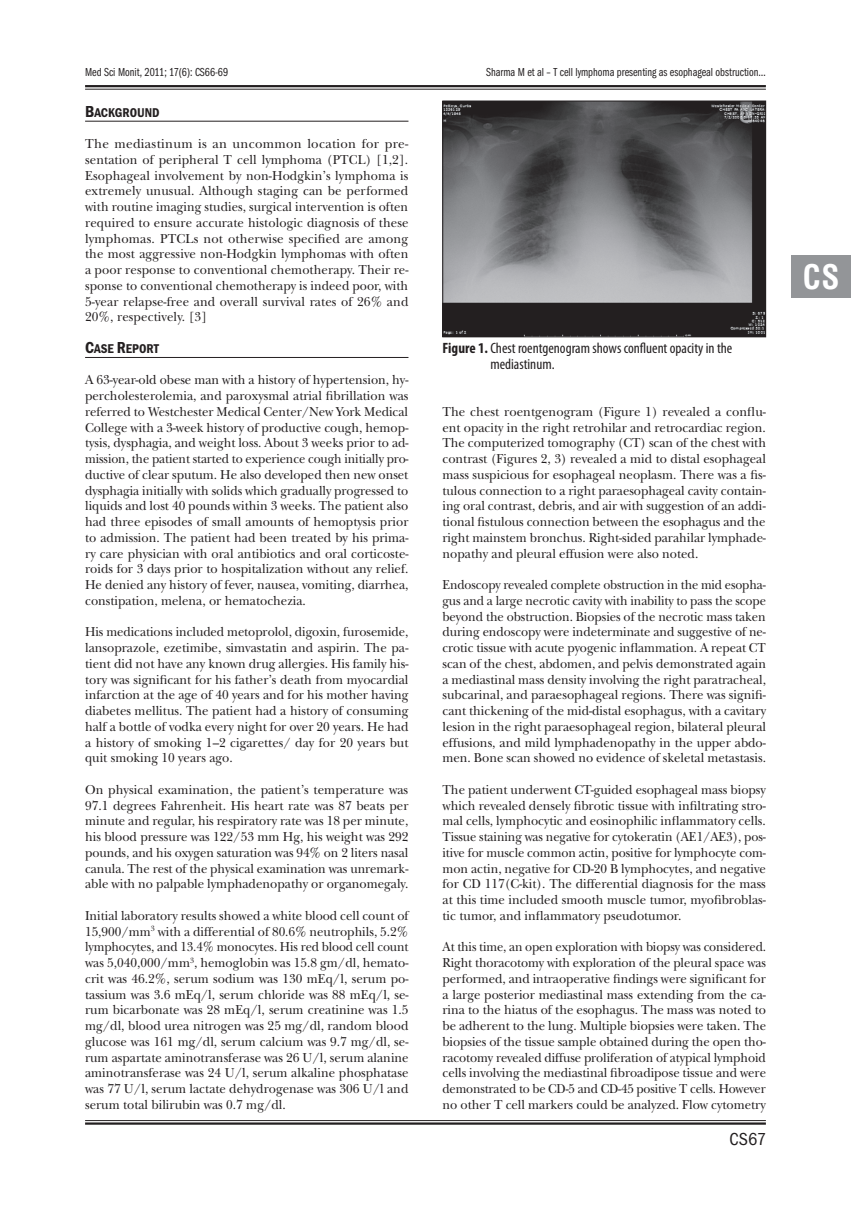
<style>
.page{position:relative;width:851px;height:1212px;background:#fff}
.page>*{position:absolute;margin:0;border:0;box-sizing:border-box;transform-origin:0 0}
.t1{font:33px "Swis 721 Cn EU Bold";color:#fff}
.M1_Pagina_Right{font:18px "Franklin Got Itc TOT Boo Con";color:#231f20}
.MSM_Rycina_tytul{font:condensed 15px/15.8px "Myriad Pro";color:#231f20}
.MSM_Body{font:13.5px/15.8px "New Baskerville";color:#231f20;text-align:justify;scale:.95 1}
.MSM_Body-2{font:13.5px/15.8px "New Baskerville";color:#231f20;text-align:justify;scale:.94 1}
.MSM_Body-3{font:13.5px/15.8px "New Baskerville";color:#231f20;text-align:justify;scale:.96 1}
.MSM_Body-4{font:13.5px/15.8px "New Baskerville";color:#231f20;text-align:justify;scale:.92 1}
.MSM_Body-5{font:13.5px/15.8px "New Baskerville";color:#231f20;text-align:justify;scale:.93 1}
.MSM_Body-6{font:13.5px/15.8px "New Baskerville";color:#231f20;text-align:justify}
.MSM_Headline_1{font:13.2px "Franklin Got Itc TOT Dem Con SC800";color:#231f20}
.M1_Right{font:12px "Franklin Got Itc TOT Boo Com";color:#231f20}
.M1_Left{font:12px "Franklin Got Itc TOT Boo Com";color:#231f20}
.s1{font-size:16.5px}
.s2{font-weight:700}
</style>
<div class="page">
<hr style="left:85px;top:121px;width:323px;height:1px;background:#231f20">
<hr style="left:85px;top:357px;width:323px;height:1px;background:#231f20">
<img style="left:444px;top:103px;width:319px;height:232px">
<div style="left:442px;top:101px;width:323px;height:236px;border:1px solid #231f20"></div>
<hr style="left:85px;top:85px;width:680px;height:2px;background:#231f20">
<hr style="left:85px;top:89px;width:680px;height:1px;background:#231f20">
<hr style="left:85px;top:1120px;width:680px;height:1px;background:#231f20">
<hr style="left:85px;top:1122px;width:680px;height:3px;background:#231f20">
<div style="left:791px;top:255px;width:59px;height:43px;background:#939598"></div>
<p class="M1_Left" style="left:85px;top:66px;width:145px">Med Sci Monit, 2011; 17(6): CS66-69</p>
<p class="M1_Right" style="left:486px;top:66px;width:281px">Sharma M et al – T cell lymphoma presenting as esophageal obstruction…</p>
<p class="MSM_Headline_1" style="left:85px;top:105px;width:76px"><span class="s1">B</span>ACKGROUND</p>
<p class="MSM_Body-6" style="left:85px;top:136px;width:325px">The mediastinum is an uncommon location for pre&shy;sentation of peripheral T cell lymphoma (PTCL) [1,2].<br>Esophageal involvement by non-Hodgkin’s lymphoma is extremely unusual. Although staging can be performed with routine imaging studies, surgical intervention is often required to ensure accurate histologic diagnosis of these lymphomas. PTCLs not otherwise specified are among the most aggressive non-Hodgkin lymphomas with often a poor response to conventional chemotherapy. Their re&shy;sponse to conventional chemotherapy is indeed poor, with 5-year relapse-free and overall survival rates of 26% and 20%, respectively. [3]</p>
<p class="MSM_Headline_1" style="left:85px;top:341px;width:75px"><span class="s1">C</span>ASE <span class="s1">R</span>EPORT</p>
<p class="MSM_Body" style="left:85px;top:372px;width:342px">A 63-year-old obese man with a history of hypertension, hy&shy;percholesterolemia, and paroxysmal atrial fibrillation was referred to Westchester Medical Center/New York Medical College with a 3-week history of productive cough, hemop&shy;tysis, dysphagia, and weight loss. About 3 weeks prior to ad&shy;mission, the patient started to experience cough initially pro&shy;ductive of clear sputum. He also developed then new onset dysphagia initially with solids which gradually progressed to liquids and lost 40 pounds within 3 weeks. The patient also had three episodes of small amounts of hemoptysis prior to admission. The patient had been treated by his prima&shy;ry care physician with oral antibiotics and oral corticoste&shy;roids for 3 days prior to hospitalization without any relief.<br>He denied any history of fever, nausea, vomiting, diarrhea, constipation, melena, or hematochezia.</p>
<p class="MSM_Body-2" style="left:85px;top:624px;width:345px">His medications included metoprolol, digoxin, furosemide, lansoprazole, ezetimibe, simvastatin and aspirin. The pa&shy;tient did not have any known drug allergies. His family his&shy;tory was significant for his father’s death from myocardial infarction at the age of 40 years and for his mother having diabetes mellitus. The patient had a history of consuming half a bottle of vodka every night for over 20 years. He had a history of smoking 1–2 cigarettes/ day for 20 years but quit smoking 10 years ago.</p>
<p class="MSM_Body-3" style="left:85px;top:782px;width:338px">On physical examination, the patient’s temperature was 97.1 degrees Fahrenheit. His heart rate was 87 beats per minute and regular, his respiratory rate was 18 per minute, his blood pressure was 122/53 mm Hg, his weight was 292 pounds, and his oxygen saturation was 94% on 2 liters nasal canula. The rest of the physical examination was unremark&shy;able with no palpable lymphadenopathy or organomegaly.</p>
<p class="MSM_Body-2" style="left:85px;top:908px;width:346px">Initial laboratory results showed a white blood cell count of 15,900/mm<sup>3</sup> with a differential of 80.6% neutrophils, 5.2% lymphocytes, and 13.4% monocytes. His red blood cell count was 5,040,000/mm<sup>3</sup>, hemoglobin was 15.8 gm/dl, hemato&shy;crit was 46.2%, serum sodium was 130 mEq/l, serum po&shy;tassium was 3.6 mEq/l, serum chloride was 88 mEq/l, se&shy;rum bicarbonate was 28 mEq/l, serum creatinine was 1.5 mg/dl, blood urea nitrogen was 25 mg/dl, random blood glucose was 161 mg/dl, serum calcium was 9.7 mg/dl, se&shy;rum aspartate aminotransferase was 26 U/l, serum alanine aminotransferase was 24 U/l, serum alkaline phosphatase was 77 U/l, serum lactate dehydrogenase was 306 U/l and serum total bilirubin was 0.7 mg/dl.</p>
<p class="MSM_Rycina_tytul" style="left:490px;top:340px;width:243px;text-indent:-48px"><span class="s2">Figure 1.</span> Chest roentgenogram shows confluent opacity in the mediastinum.</p>
<p class="MSM_Body-3" style="left:442px;top:404px;width:338px">The chest roentgenogram (Figure 1) revealed a conflu&shy;ent opacity in the right retrohilar and retrocardiac region.<br>The computerized tomography (CT) scan of the chest with contrast (Figures 2, 3) revealed a mid to distal esophageal mass suspicious for esophageal neoplasm. There was a fis&shy;tulous connection to a right paraesophageal cavity contain&shy;ing oral contrast, debris, and air with suggestion of an addi&shy;tional fistulous connection between the esophagus and the right mainstem bronchus. Right-sided parahilar lymphade&shy;nopathy and pleural effusion were also noted.</p>
<p class="MSM_Body-4" style="left:442px;top:577px;width:353px">Endoscopy revealed complete obstruction in the mid esopha&shy;gus and a large necrotic cavity with inability to pass the scope beyond the obstruction. Biopsies of the necrotic mass taken during endoscopy were indeterminate and suggestive of ne&shy;crotic tissue with acute pyogenic inflammation. A repeat CT scan of the chest, abdomen, and pelvis demonstrated again a mediastinal mass density involving the right paratracheal, subcarinal, and paraesophageal regions. There was signifi&shy;cant thickening of the mid-distal esophagus, with a cavitary lesion in the right paraesophageal region, bilateral pleural effusions, and mild lymphadenopathy in the upper abdo&shy;men. Bone scan showed no evidence of skeletal metastasis.</p>
<p class="MSM_Body" style="left:442px;top:782px;width:342px">The patient underwent CT-guided esophageal mass biopsy which revealed densely fibrotic tissue with infiltrating stro&shy;mal cells, lymphocytic and eosinophilic inflammatory cells.<br>Tissue staining was negative for cytokeratin (AE1/AE3), pos&shy;itive for muscle common actin, positive for lymphocyte com&shy;mon actin, negative for CD-20 B lymphocytes, and negative for CD 117(C-kit). The differential diagnosis for the mass at this time included smooth muscle tumor, myofibroblas&shy;tic tumor, and inflammatory pseudotumor.</p>
<p class="MSM_Body-5" style="left:442px;top:939px;width:349px">At this time, an open exploration with biopsy was considered.<br>Right thoracotomy with exploration of the pleural space was performed, and intraoperative findings were significant for a large posterior mediastinal mass extending from the ca&shy;rina to the hiatus of the esophagus. The mass was noted to be adherent to the lung. Multiple biopsies were taken. The biopsies of the tissue sample obtained during the open tho&shy;racotomy revealed diffuse proliferation of atypical lymphoid cells involving the mediastinal fibroadipose tissue and were demonstrated to be CD-5 and CD-45 positive T cells. However no other T cell markers could be analyzed. Flow cytometry</p>
<p class="M1_Pagina_Right" style="left:729px;top:1129px;width:38px">CS67</p>
<p class="t1" style="left:802px;top:257px;width:38px">CS</p>
</div>
